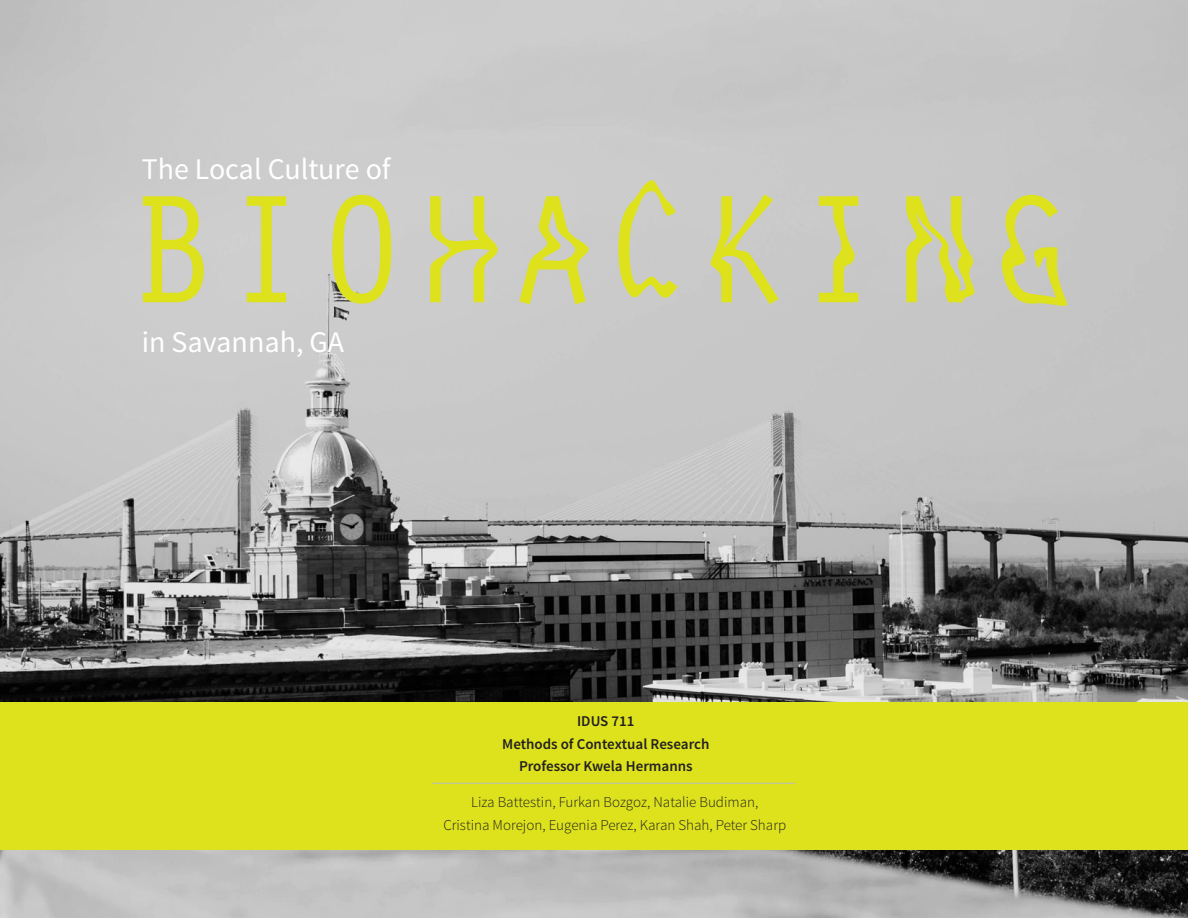
<style>
.page{position:relative;width:1188px;height:918px;background:#fff}
.page>*{position:absolute;margin:0;border:0;box-sizing:border-box;transform-origin:0 0}
.t1{font:30px "Source Sans Pro";color:#fff}
.t2{font:300 15px/22.5px "Source Sans Pro";color:#231f20;text-align:center}
.t3{font:600 15px/22.5px "Source Sans Pro";color:#231f20;text-align:center}
</style>
<div class="page">
<img style="left:0;top:0;width:1188px;height:918px">
<svg style="left:143px;top:196px;width:61px;height:106px;background:#d4d679"></svg>
<svg style="left:247px;top:196px;width:39px;height:106px;background:#d4d686"></svg>
<svg style="left:332px;top:195px;width:60px;height:109px;background:#d1d385"></svg>
<svg style="left:430px;top:196px;width:69px;height:106px;background:#d2d38f"></svg>
<svg style="left:519px;top:196px;width:71px;height:108px;background:#d1d291"></svg>
<svg style="left:618px;top:180px;width:60px;height:123px;background:#cfd09e"></svg>
<svg style="left:709px;top:194px;width:70px;height:110px;background:#cfd093"></svg>
<svg style="left:819px;top:196px;width:39px;height:106px;background:#d0d281"></svg>
<svg style="left:905px;top:196px;width:70px;height:107px;background:#d0d37d"></svg>
<svg style="left:1002px;top:195px;width:65px;height:111px;background:#ced088"></svg>
<div style="left:0;top:702px;width:1188px;height:148px;background:#dde21c"></div>
<hr style="left:432px;top:783px;width:364px;height:1px;background:#bcbdc0">
<h1 class="t1" style="left:142px;top:150px;width:250px">The Local Culture of</h1>
<h1 class="t1" style="left:142px;top:324px;width:204px">in Savannah, GA</h1>
<p class="t3" style="left:502px;top:710px;width:209px">IDUS 711<br>Methods of Contextual Research<br>Professor Kwela Hermanns</p>
<p class="t2" style="left:443px;top:791px;width:344px">Liza Battestin, Furkan Bozgoz, Natalie Budiman,<br>Cristina Morejon, Eugenia Perez, Karan Shah, Peter Sharp</p>
</div>
